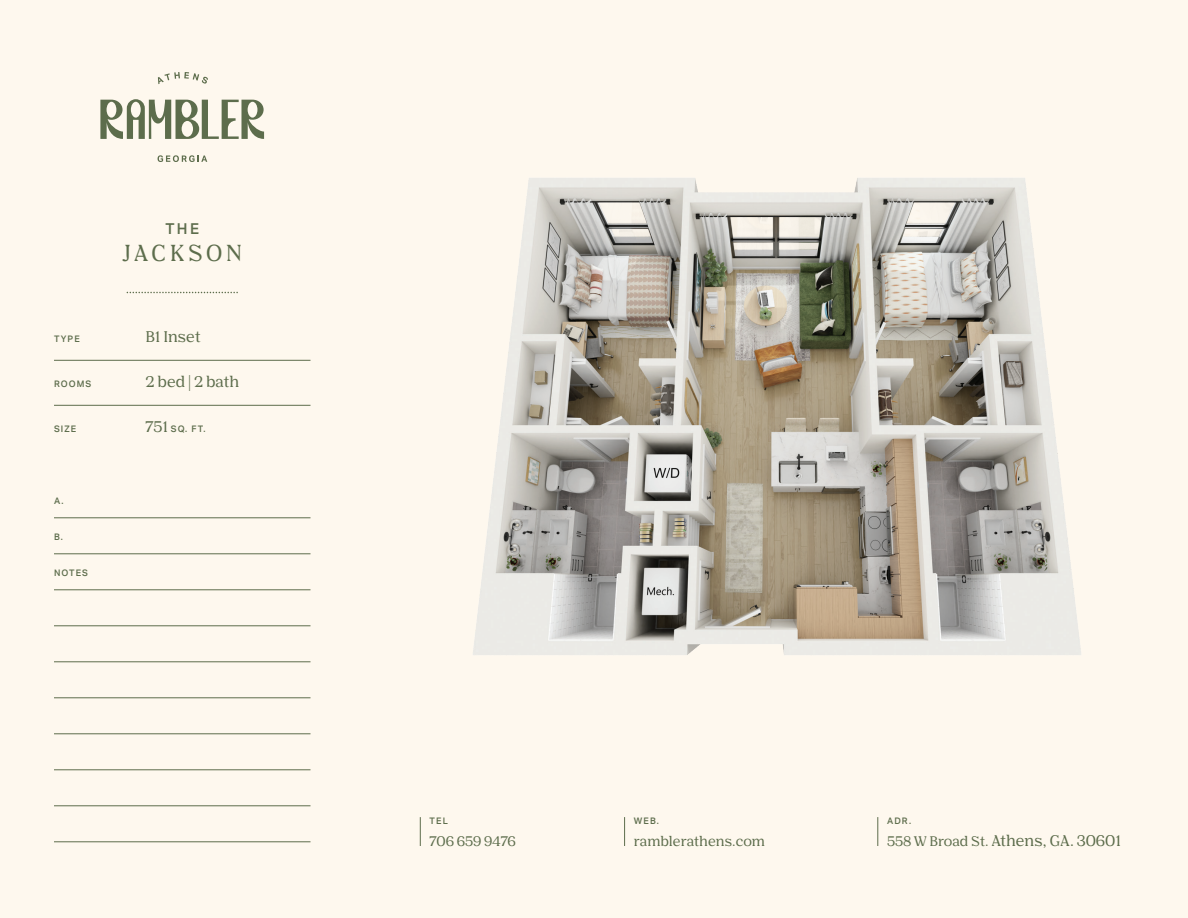
<style>
.page{position:relative;width:1188px;height:918px;background:#fef8ee}
.page>*{position:absolute;margin:0;border:0;box-sizing:border-box;transform-origin:0 0}
.t1{font:600 22.5px "Nib Pro";letter-spacing:.155em;color:#5d6d4c}
.t2{font:600 15px "Nib Pro";color:#5d6d4c}
.t3{font:500 15px "Aktiv Grotesk";color:#5d6d4c}
.t4{font:600 13.5px "Nib Pro";color:#5d6d4c}
.t5{font:500 9px "Aktiv Grotesk";letter-spacing:.12em;color:#5d6d4c}
.s1{font-family:"Nib Pro";font-weight:600;font-size:15px}
.s2{font-size:13.5px}
</style>
<div class="page">
<svg style="left:127px;top:292px;width:111px;height:1px"></svg>
<svg style="left:100px;top:99px;width:164px;height:40px"></svg>
<svg style="left:158px;top:155px;width:49px;height:7px"></svg>
<svg style="left:158px;top:72px;width:50px;height:12px"></svg>
<svg style="left:420px;top:817px;width:1px;height:29px"></svg>
<svg style="left:878px;top:817px;width:1px;height:29px"></svg>
<svg style="left:624px;top:817px;width:1px;height:29px"></svg>
<hr style="left:54px;top:360px;width:256px;height:1px;background:#5d6d4c">
<hr style="left:54px;top:405px;width:256px;height:1px;background:#5d6d4c">
<hr style="left:54px;top:518px;width:256px;height:1px;background:#5d6d4c">
<hr style="left:54px;top:553px;width:256px;height:1px;background:#5d6d4c">
<hr style="left:54px;top:589px;width:256px;height:1px;background:#5d6d4c">
<hr style="left:54px;top:625px;width:256px;height:1px;background:#5d6d4c">
<hr style="left:54px;top:661px;width:256px;height:1px;background:#5d6d4c">
<hr style="left:54px;top:697px;width:256px;height:1px;background:#5d6d4c">
<hr style="left:54px;top:733px;width:256px;height:1px;background:#5d6d4c">
<hr style="left:54px;top:769px;width:256px;height:1px;background:#5d6d4c">
<hr style="left:54px;top:805px;width:256px;height:1px;background:#5d6d4c">
<hr style="left:54px;top:842px;width:256px;height:1px;background:#5d6d4c">
<img style="left:473px;top:178px;width:608px;height:477px">
<p class="t3" style="left:165px;top:220px;width:35px">THE</p>
<h1 class="t1" style="left:122px;top:237px;width:122px">JACKSON</h1>
<p class="t5" style="left:54px;top:334px;width:27px">TYPE</p>
<p class="t2" style="left:146px;top:326px;width:57px">B1 Inset</p>
<p class="t5" style="left:54px;top:379px;width:39px">ROOMS</p>
<p class="t2" style="left:146px;top:371px;width:95px">2 bed | 2 bath</p>
<p class="t5" style="left:54px;top:424px;width:24px">SIZE</p>
<p class="t5" style="left:145px;top:424px;width:62px"><span class="s1">751</span> SQ. FT.</p>
<p class="t5" style="left:54px;top:496px;width:11px">A.</p>
<p class="t5" style="left:54px;top:532px;width:10px">B.</p>
<p class="t5" style="left:54px;top:568px;width:36px">NOTES</p>
<p class="t5" style="left:430px;top:815px;width:20px">TEL</p>
<p class="t4" style="left:430px;top:832px;width:88px">706 659 9476</p>
<p class="t5" style="left:634px;top:815px;width:27px">WEB.</p>
<p class="t4" style="left:634px;top:832px;width:133px">ramblerathens.com</p>
<p class="t5" style="left:887px;top:815px;width:25px">ADR.</p>
<p class="t2" style="left:887px;top:830px;width:235px"><span class="s2">558 W Broad St.</span> Athens, GA. 30601</p>
</div>
